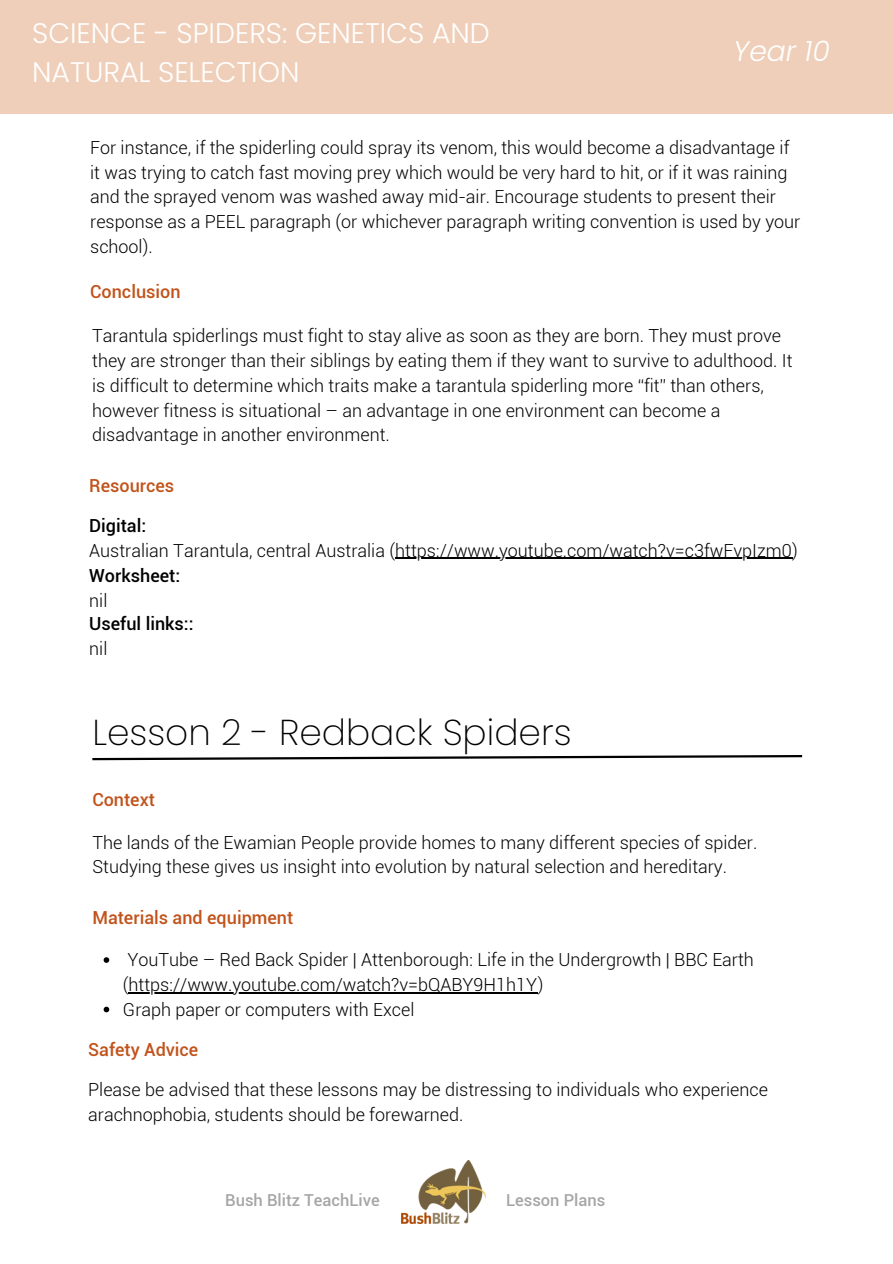
<style>
.page{position:relative;width:893px;height:1264px;background:#fff}
.page>*{position:absolute;margin:0;border:0;box-sizing:border-box;transform-origin:0 0}
.t1{font:200 36px "Poppins";color:#000}
.t2{font:300 28.35px/39.3px "Poppins";color:#fff}
.t3{font:italic 300 28.35px "Poppins";color:#fff}
.t4{font:300 18px/24.8px "Roboto";color:#000}
.t5{font:500 18px "Roboto";color:#c1531b}
.t6{font:500 18px "Roboto";color:#000}
.t7{font:500 16.5px "Roboto";color:#a6a6a6}
</style>
<div class="page">
<div style="left:0;top:0;width:892px;height:114px;background:#efcfb9"></div>
<img style="left:401px;top:1160px;width:84px;height:63px">
<hr style="left:395px;top:558px;width:397px;height:1px;background:#000">
<svg style="left:92px;top:755px;width:711px;height:6px"></svg>
<svg style="left:104px;top:957px;width:5px;height:5px"></svg>
<hr style="left:129px;top:992px;width:408px;height:1px;background:#000">
<svg style="left:104px;top:1006px;width:5px;height:6px"></svg>
<p class="t2" style="left:32px;top:13px;width:459px">SCIENCE - SPIDERS: GENETICS AND<br>NATURAL SELECTION</p>
<p class="t3" style="left:733px;top:31px;width:98px">Year 10</p>
<p class="t4" style="left:90px;top:135px;width:711px">For instance, if the spiderling could spray its venom, this would become a disadvantage if it was trying to catch fast moving prey which would be very hard to hit, or if it was raining and the sprayed venom was washed away mid-air. Encourage students to present their response as a PEEL paragraph (or whichever paragraph writing convention is used by your school).</p>
<p class="t5" style="left:90px;top:281px;width:92px">Conclusion</p>
<p class="t4" style="left:92px;top:324px;width:701px">Tarantula spiderlings must fight to stay alive as soon as they are born. They must prove they are stronger than their siblings by eating them if they want to survive to adulthood. It is difficult to determine which traits make a tarantula spiderling more “fit” than others, however fitness is situational – an advantage in one environment can become a disadvantage in another environment.</p>
<p class="t5" style="left:89px;top:475px;width:86px">Resources</p>
<p class="t6" style="left:89px;top:515px;width:58px">Digital:</p>
<p class="t4" style="left:89px;top:538px;width:710px">Australian Tarantula, central Australia (https://www.youtube.com/watch?v=c3fwFvpIzm0)</p>
<p class="t6" style="left:89px;top:565px;width:92px">Worksheet:</p>
<p class="t4" style="left:89px;top:588px;width:20px">nil</p>
<p class="t6" style="left:89px;top:613px;width:106px">Useful links::</p>
<p class="t4" style="left:89px;top:636px;width:20px">nil</p>
<p class="t1" style="left:92px;top:707px;width:480px">Lesson 2 - Redback Spiders</p>
<p class="t5" style="left:92px;top:789px;width:64px">Context</p>
<p class="t4" style="left:92px;top:830px;width:666px">The lands of the Ewamian People provide homes to many different species of spider.<br>Studying these gives us insight into evolution by natural selection and hereditary.</p>
<p class="t5" style="left:92px;top:907px;width:202px">Materials and equipment</p>
<p class="t4" style="left:123px;top:947px;width:632px">YouTube – Red Back Spider | Attenborough: Life in the Undergrowth | BBC Earth (https://www.youtube.com/watch?v=bQABY9H1h1Y)</p>
<p class="t4" style="left:123px;top:997px;width:293px">Graph paper or computers with Excel</p>
<p class="t5" style="left:88px;top:1039px;width:112px">Safety Advice</p>
<p class="t4" style="left:88px;top:1077px;width:681px">Please be advised that these lessons may be distressing to individuals who experience arachnophobia, students should be forewarned.</p>
<p class="t7" style="left:225px;top:1190px;width:156px">Bush Blitz TeachLive</p>
<p class="t7" style="left:506px;top:1190px;width:101px">Lesson Plans</p>
</div>
